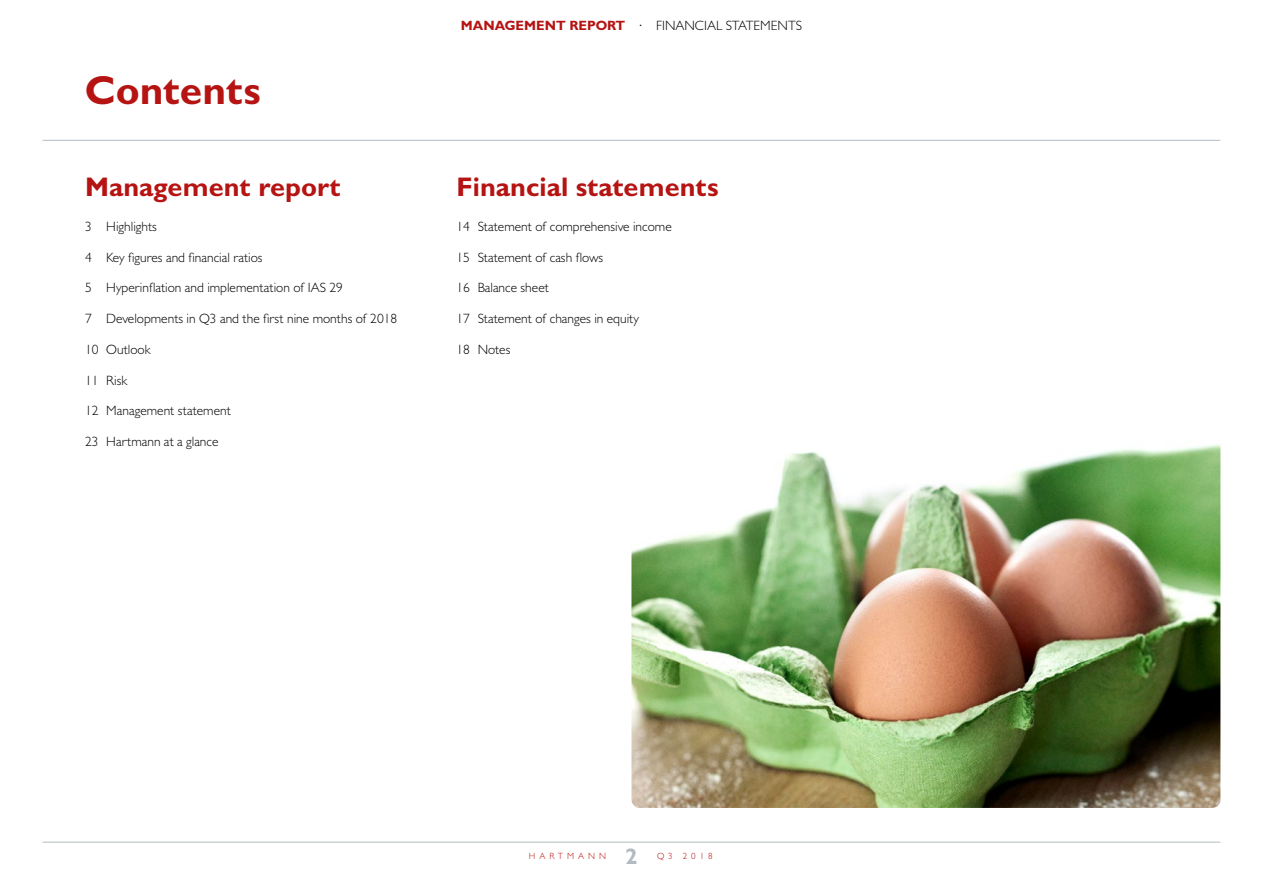
<style>
.page{position:relative;width:1263px;height:893px;background:#fff}
.page>*{position:absolute;margin:0;border:0;box-sizing:border-box;transform-origin:0 0}
.t1{font:700 40.5px "Gill Sans MT Std";color:#b51412}
.t2{font:700 27px "Gill Sans MT Std";color:#b51412}
.t3{font:700 22.5px "Gill Sans MT Std";color:#b2bbc1}
.t4{font:300 13.5px "Gill Sans MT Std";color:#000}
.t5{font:300 9px "Gill Sans MT Std";letter-spacing:.44em;color:#b51412}
.s1{font-weight:700;color:#b51412}
</style>
<div class="page">
<img style="left:631px;top:444px;width:589px;height:364px">
<hr style="left:43px;top:140px;width:1177px;height:1px;background:#b6bdc2">
<hr style="left:43px;top:842px;width:1177px;height:1px;background:#b6bdc2">
<h1 class="t1" style="left:85px;top:65px;width:177px">Contents</h1>
<h2 class="t2" style="left:85px;top:170px;width:257px">Management report</h2>
<p class="t4" style="left:85px;top:218px;width:73px">3 Highlights</p>
<p class="t4" style="left:85px;top:249px;width:179px">4 Key figures and financial ratios</p>
<p class="t4" style="left:85px;top:280px;width:259px">5 Hyperinflation and implementation of IAS 29</p>
<p class="t4" style="left:85px;top:310px;width:314px">7 Developments in Q3 and the first nine months of 2018</p>
<p class="t4" style="left:85px;top:341px;width:67px">10 Outlook</p>
<p class="t4" style="left:85px;top:372px;width:44px">11 Risk</p>
<p class="t4" style="left:85px;top:403px;width:147px">12 Management statement</p>
<p class="t4" style="left:85px;top:433px;width:135px">23 Hartmann at a glance</p>
<p class="t4" style="left:461px;top:17px;width:343px"><span class="s1">MANAGEMENT REPORT</span> · FINANCIAL STATEMENTS</p>
<h2 class="t2" style="left:456px;top:170px;width:264px">Financial statements</h2>
<p class="t4" style="left:456px;top:218px;width:217px">14 Statement of comprehensive income</p>
<p class="t4" style="left:456px;top:249px;width:148px">15 Statement of cash flows</p>
<p class="t4" style="left:456px;top:280px;width:94px">16 Balance sheet</p>
<p class="t4" style="left:456px;top:310px;width:184px">17 Statement of changes in equity</p>
<p class="t4" style="left:456px;top:341px;width:55px">18 Notes</p>
<p class="t5" style="left:529px;top:851px;width:79px">HARTMANN</p>
<h3 class="t3" style="left:625px;top:843px;width:14px">2</h3>
<p class="t5" style="left:657px;top:851px;width:57px">Q3 2018</p>
</div>
